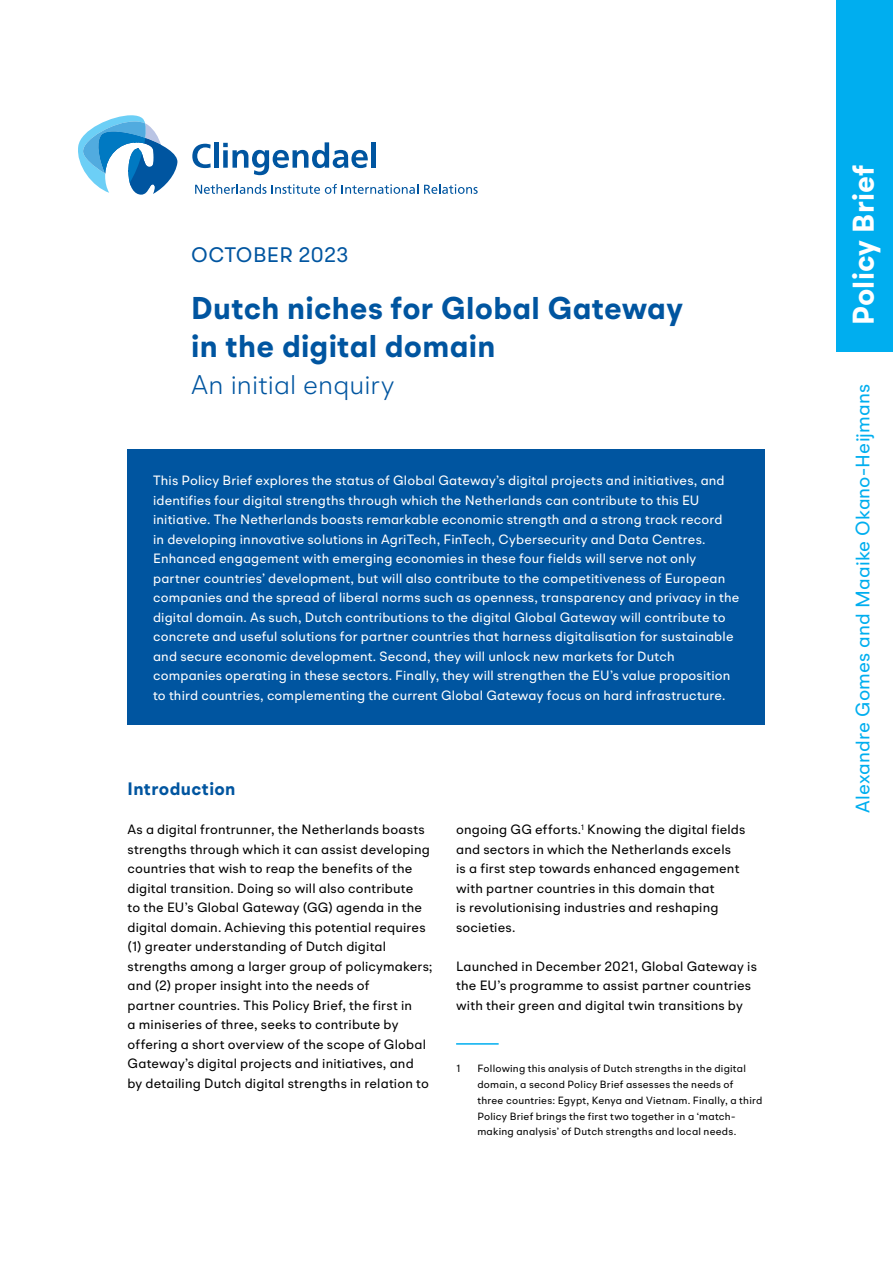
<style>
.page{position:relative;width:893px;height:1263px;background:#fff}
.page>*{position:absolute;margin:0;border:0;box-sizing:border-box;transform-origin:0 0}
.Title_Title{font:700 31.5px "BR Omega";letter-spacing:.01em;color:#0055a0}
.Title_Title-2{font:700 30px "BR Omega";letter-spacing:.005em;color:#fff}
.Subtitel_Title{font:300 27px "BR Omega";color:#0055a0}
.Title_Title-3{font:21px "BR Omega";letter-spacing:.005em;color:#0055a0}
.Author_Title{font:19.5px "BR Omega";letter-spacing:.005em;color:#00aeef}
.t1{font:700 18px "BR Omega";letter-spacing:.02em;color:#0055a0}
.P_Intro{font:13.5px/19.5px "BR Omega";letter-spacing:.01em;color:#fff}
.P_H{font:13.5px/19.5px "BR Omega";letter-spacing:.01em;color:#000}
.P_first{font:13.5px/19.5px "BR Omega";letter-spacing:.01em;color:#000}
.Footnote{font:10.5px/15.8px "BR Omega";letter-spacing:.02em;color:#000}
</style>
<div class="page">
<svg style="left:192px;top:144px;width:19px;height:24px"></svg>
<hr style="left:214px;top:142px;width:4px;height:26px;background:#0055a0">
<svg style="left:223px;top:142px;width:145px;height:33px"></svg>
<div style="left:371px;top:142px;width:5px;height:26px;background:#0055a0"></div>
<svg style="left:195px;top:184px;width:223px;height:10px"></svg>
<svg style="left:424px;top:184px;width:54px;height:10px"></svg>
<svg style="left:78px;top:115px;width:100px;height:80px"></svg>
<div style="left:836px;top:0;width:57px;height:351px;background:#00aeef"></div>
<hr style="left:456px;top:1043px;width:43px;height:2px;background:#00aeef">
<div style="left:128px;top:449px;width:637px;height:276px;background:#0055a0"></div>
<p class="Title_Title-3" style="left:191px;top:241px;width:159px">OCTOBER 2023</p>
<p class="Title_Title" style="left:191px;top:288px;width:493px">Dutch niches for Global Gateway</p>
<p class="Title_Title" style="left:191px;top:326px;width:306px">in the digital domain</p>
<p class="Subtitel_Title" style="left:191px;top:368px;width:205px">An initial enquiry</p>
<p class="P_Intro" style="left:153px;top:470px;width:588px">This Policy Brief explores the status of Global Gateway’s digital projects and initiatives, and identifies four digital strengths through which the Netherlands can contribute to this EU initiative. The Netherlands boasts remarkable economic strength and a strong track record<br>in developing innovative solutions in AgriTech, FinTech, Cybersecurity and Data Centres.<br>Enhanced engagement with emerging economies in these four fields will serve not only partner countries’ development, but will also contribute to the competitiveness of European companies and the spread of liberal norms such as openness, transparency and privacy in the digital domain. As such, Dutch contributions to the digital Global Gateway will contribute to concrete and useful solutions for partner countries that harness digitalisation for sustainable and secure economic development. Second, they will unlock new markets for Dutch companies operating in these sectors. Finally, they will strengthen the EU’s value proposition to third countries, complementing the current Global Gateway focus on hard infrastructure.</p>
<h2 class="t1" style="left:128px;top:777px;width:109px">Introduction</h2>
<p class="P_H" style="left:128px;top:819px;width:307px">As a digital frontrunner, the Netherlands boasts strengths through which it can assist developing countries that wish to reap the benefits of the digital transition. Doing so will also contribute<br>to the EU’s Global Gateway (GG) agenda in the digital domain. Achieving this potential requires (1) greater understanding of Dutch digital strengths among a larger group of policymakers; and (2) proper insight into the needs of<br>partner countries. This Policy Brief, the first in<br>a miniseries of three, seeks to contribute by offering a short overview of the scope of Global Gateway’s digital projects and initiatives, and<br>by detailing Dutch digital strengths in relation to</p>
<p class="P_H" style="left:456px;top:819px;width:291px">ongoing GG efforts.<sup>1</sup> Knowing the digital fields and sectors in which the Netherlands excels<br>is a first step towards enhanced engagement with partner countries in this domain that<br>is revolutionising industries and reshaping societies.</p>
<p class="P_first" style="left:456px;top:956px;width:302px">Launched in December 2021, Global Gateway is the EU’s programme to assist partner countries with their green and digital twin transitions by</p>
<p class="Footnote" style="left:456px;top:1061px;width:6px">1</p>
<p class="Footnote" style="left:477px;top:1061px;width:286px">Following this analysis of Dutch strengths in the digital domain, a second Policy Brief assesses the needs of<br>three countries: Egypt, Kenya and Vietnam. Finally, a third Policy Brief brings the first two together in a ‘match&shy;making analysis’ of Dutch strengths and local needs.</p>
<p class="Title_Title-2" style="left:844px;top:325px;width:162px;rotate:-90deg">Policy Brief</p>
<p class="Author_Title" style="left:850px;top:813px;width:430px;rotate:-90deg">Alexandre Gomes and Maaike Okano-Heijmans</p>
</div>
